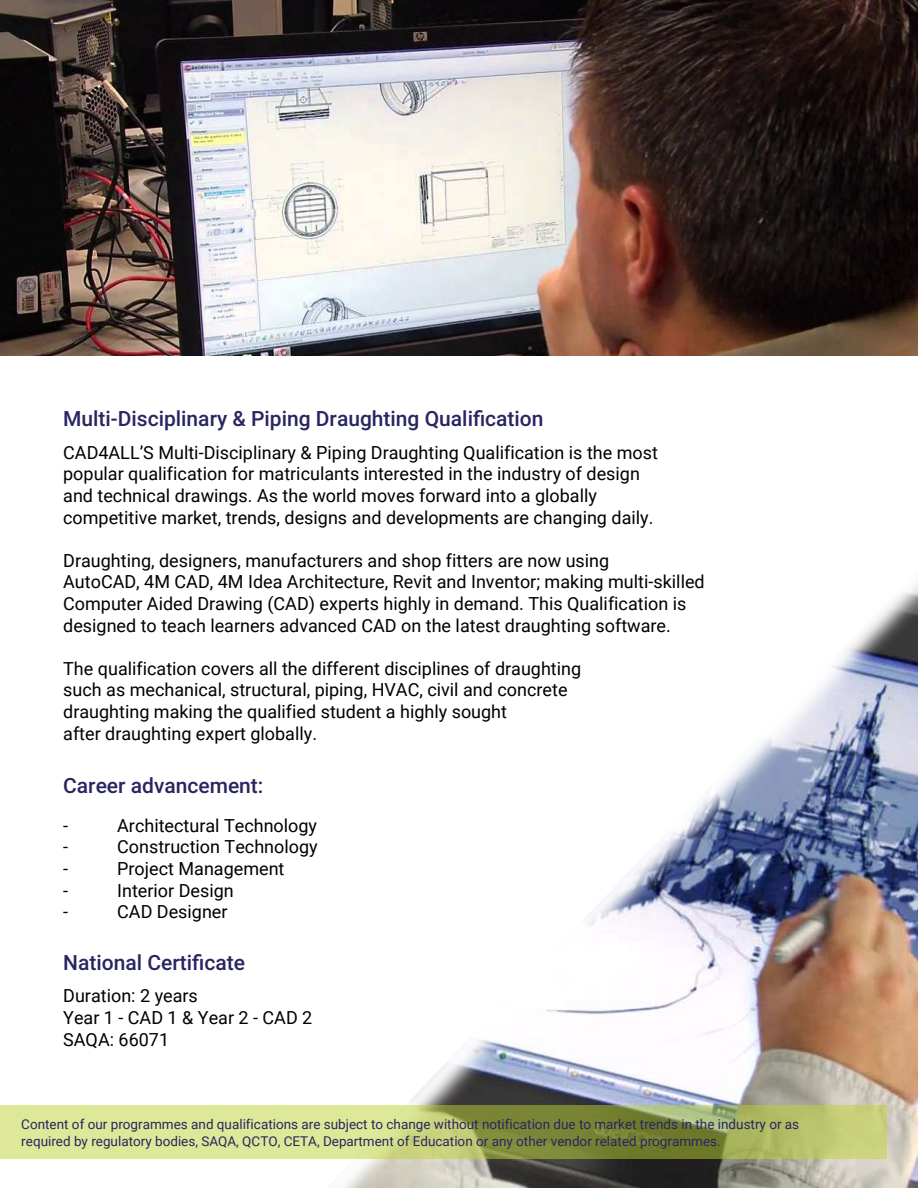
<style>
.page{position:relative;width:918px;height:1188px;background:#fff}
.page>*{position:absolute;margin:0;border:0;box-sizing:border-box;transform-origin:0 0}
.t1{font:500 21px "Roboto";color:#282560}
.t2{font:18px/21.6px "Roboto";color:#000}
.t3{font:13.5px/16.2px "Roboto";color:#282560}
</style>
<div class="page">
<img style="left:342px;top:582px;width:576px;height:606px">
<svg style="left:0;top:1105px;width:887px;height:54px;background:#b8c473"></svg>
<img style="left:0;top:0;width:918px;height:356px">
<p class="t1" style="left:63px;top:404px;width:482px">Multi-Disciplinary &amp; Piping Draughting Qualification</p>
<p class="t2" style="left:63px;top:441px;width:596px">CAD4ALL’S Multi-Disciplinary &amp; Piping Draughting Qualification is the most popular qualification for matriculants interested in the industry of design and technical drawings. As the world moves forward into a globally competitive market, trends, designs and developments are changing daily.</p>
<p class="t2" style="left:63px;top:549px;width:643px">Draughting, designers, manufacturers and shop fitters are now using<br>AutoCAD, 4M CAD, 4M Idea Architecture, Revit and Inventor; making multi-skilled Computer Aided Drawing (CAD) experts highly in demand. This Qualification is designed to teach learners advanced CAD on the latest draughting software.</p>
<p class="t2" style="left:63px;top:657px;width:520px">The qualification covers all the different disciplines of draughting such as mechanical, structural, piping, HVAC, civil and concrete draughting making the qualified student a highly sought<br>after draughting expert globally.</p>
<p class="t1" style="left:63px;top:771px;width:202px">Career advancement:</p>
<p class="t2" style="left:63px;top:814px;width:6px">-</p>
<p class="t2" style="left:117px;top:814px;width:201px">Architectural Technology</p>
<p class="t2" style="left:63px;top:836px;width:6px">-</p>
<p class="t2" style="left:117px;top:836px;width:202px">Construction Technology</p>
<p class="t2" style="left:63px;top:857px;width:6px">-</p>
<p class="t2" style="left:117px;top:857px;width:169px">Project Management</p>
<p class="t2" style="left:63px;top:879px;width:6px">-</p>
<p class="t2" style="left:117px;top:879px;width:118px">Interior Design</p>
<p class="t2" style="left:63px;top:900px;width:6px">-</p>
<p class="t2" style="left:117px;top:900px;width:112px">CAD Designer</p>
<p class="t1" style="left:63px;top:948px;width:183px">National Certificate</p>
<p class="t2" style="left:63px;top:984px;width:251px">Duration: 2 years<br>Year 1 - CAD 1 &amp; Year 2 - CAD 2<br>SAQA: 66071</p>
<p class="t3" style="left:21px;top:1116px;width:779px">Content of our programmes and qualifications are subject to change without notification due to market trends in the industry or as required by regulatory bodies, SAQA, QCTO, CETA, Department of Education or any other vendor related programmes.</p>
</div>
